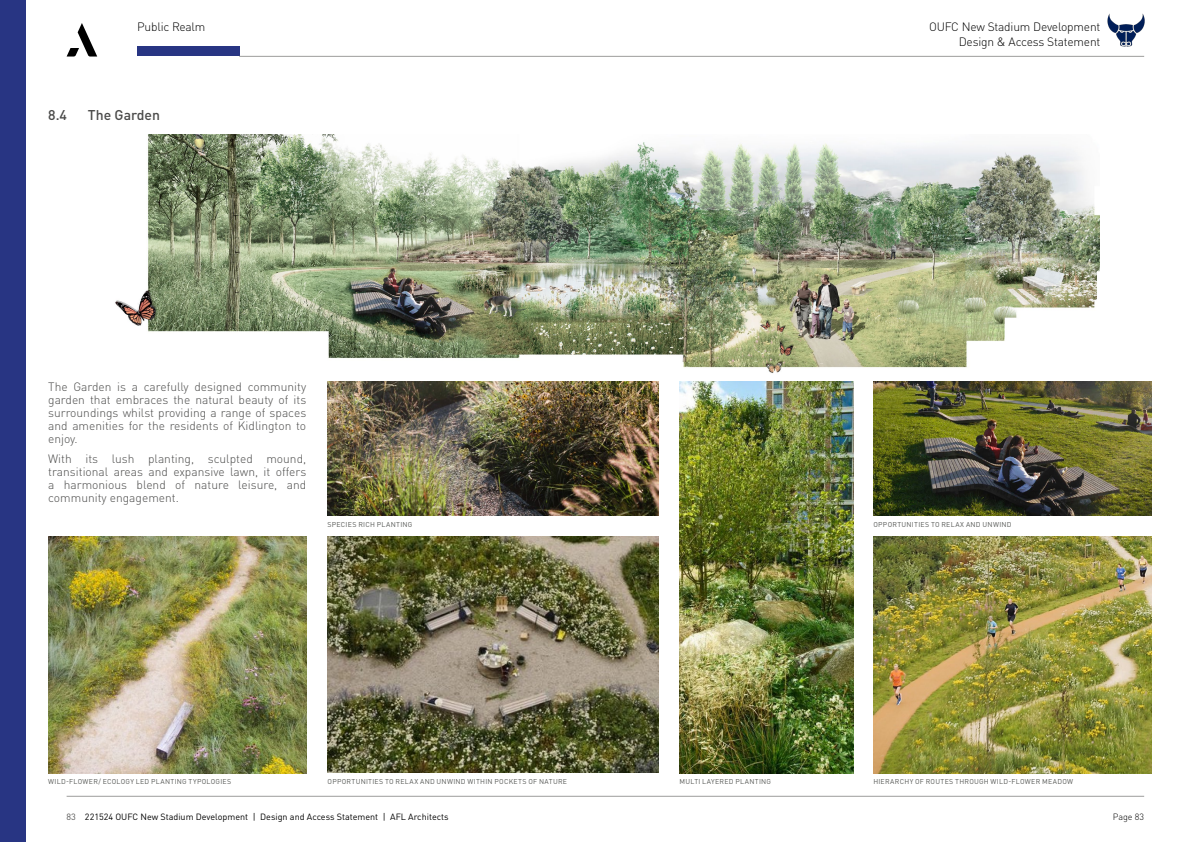
<style>
.page{position:relative;width:1191px;height:842px;background:#fff}
.page>*{position:absolute;margin:0;border:0;box-sizing:border-box;transform-origin:0 0}
.t1{font:500 14px "DINOT";color:#4a4a49}
.t2{font:300 12px/13px "DINOT";color:#4a4a49;text-align:justify}
.t3{font:300 12px/14.4px "DIN Pro";letter-spacing:-.015em;color:#000;text-align:right}
.t4{font:9px "DINOT";color:#000}
.t5{font:300 9px "DINOT";color:#000}
.t6{font:7px "DINOT";letter-spacing:.04em;color:#575956}
.s1{color:#575756}
</style>
<div class="page">
<div style="left:0;top:0;width:26px;height:842px;background:#283583"></div>
<hr style="left:67px;top:796px;width:1077px;height:1px;background:#9d9d9c">
<div style="left:137px;top:46px;width:102px;height:10px;background:#283583"></div>
<svg style="left:67px;top:23px;width:30px;height:34px"></svg>
<hr style="left:239px;top:56px;width:905px;height:1px;background:#9d9d9c">
<img style="left:1107px;top:14px;width:37px;height:33px">
<img style="left:48px;top:536px;width:258px;height:237px">
<img style="left:327px;top:536px;width:331px;height:237px">
<img style="left:327px;top:381px;width:331px;height:135px">
<img style="left:873px;top:381px;width:278px;height:135px">
<img style="left:873px;top:536px;width:278px;height:237px">
<img style="left:679px;top:381px;width:174px;height:392px">
<img style="left:115px;top:134px;width:985px;height:239px">
<p class="t3" style="left:137px;top:18px;width:70px">Public Realm</p>
<p class="t3" style="left:929px;top:19px;width:173px">OUFC New Stadium Development<br>Design &amp; Access Statement</p>
<p class="t1" style="left:48px;top:106px;width:20px">8.4</p>
<p class="t1" style="left:88px;top:106px;width:74px">The Garden</p>
<p class="t2" style="left:48px;top:380px;width:259px">The Garden is a carefully designed community garden that embraces the natural beauty of its surroundings whilst providing a range of spaces and amenities for the residents of Kidlington to enjoy.</p>
<p class="t2" style="left:48px;top:452px;width:259px">With its lush planting, sculpted mound, transitional areas and expansive lawn, it offers a harmonious blend of nature leisure, and community engagement.</p>
<p class="t6" style="left:327px;top:520px;width:86px">SPECIES RICH PLANTING</p>
<p class="t6" style="left:873px;top:520px;width:140px">OPPORTUNITIES TO RELAX AND UNWIND</p>
<p class="t6" style="left:48px;top:777px;width:185px">WILD-FLOWER/ ECOLOGY LED PLANTING TYPOLOGIES</p>
<p class="t6" style="left:679px;top:777px;width:93px">MULTI LAYERED PLANTING</p>
<p class="t6" style="left:873px;top:777px;width:201px">HIERARCHY OF ROUTES THROUGH WILD-FLOWER MEADOW</p>
<p class="t6" style="left:327px;top:777px;width:241px">OPPORTUNITIES TO RELAX AND UNWIND WITHIN POCKETS OF NATURE</p>
<p class="t4" style="left:67px;top:811px;width:383px"><span class="s1">83</span> 221524 OUFC New Stadium Development | Design and Access Statement | AFL Architects</p>
<p class="t5" style="left:1112px;top:811px;width:33px">Page 83</p>
</div>
